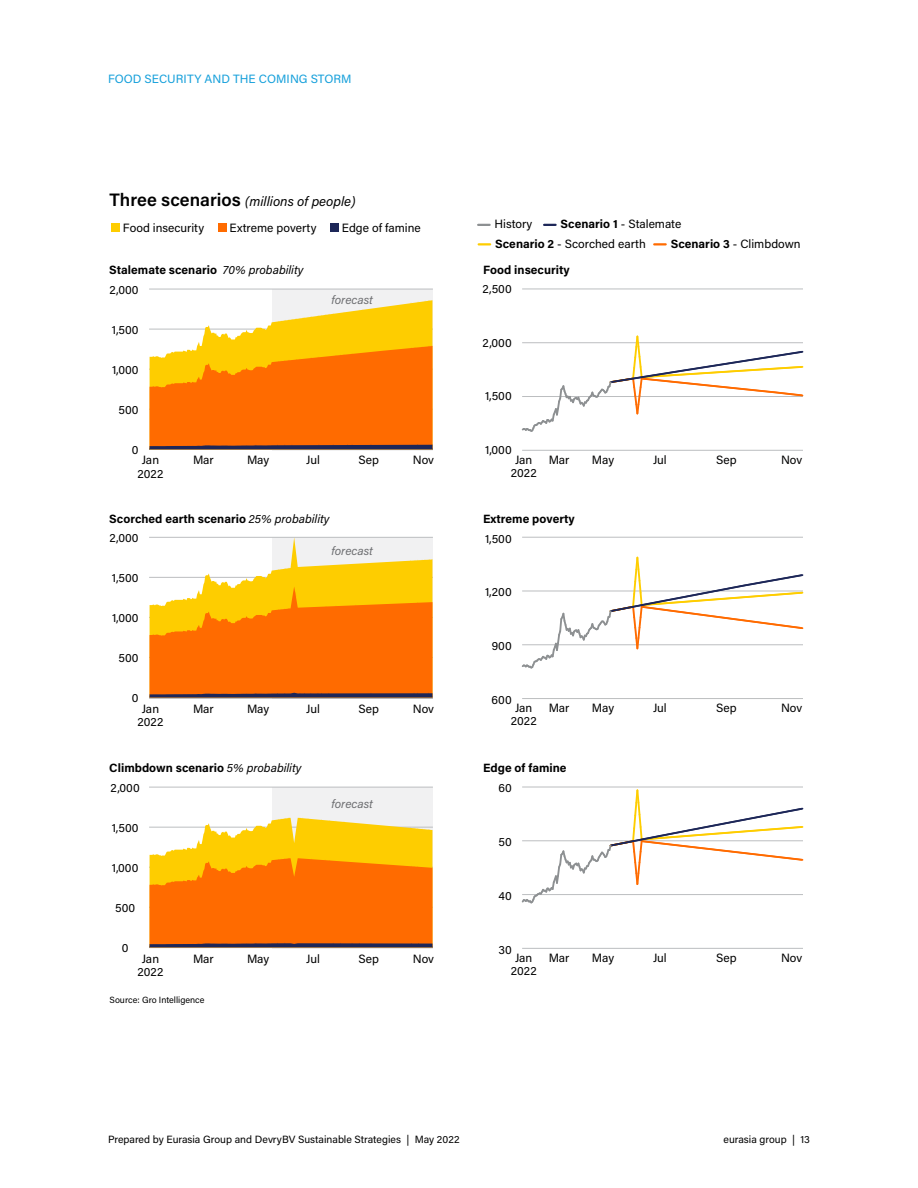
<style>
.page{position:relative;width:918px;height:1188px;background:#fff}
.page>*{position:absolute;margin:0;border:0;box-sizing:border-box;transform-origin:0 0}
.t1{font:italic 13.5px "Acumin Pro";color:#000}
.t2{font:12px/19.5px "Acumin Pro";color:#000}
.t3{font:700 12px "Acumin Pro";color:#000}
.t4{font:12px "Acumin Variable Concept";color:#16a0db}
.t5{font:italic 12px "Acumin Pro";color:#6d6e71}
.t6{font:10.5px "Acumin Variable Concept";color:#000}
.t7{font:9px "Acumin Pro";color:#000}
.s1{font-weight:600;font-style:normal;font-size:18px}
.s2{font-weight:700}
.s3{font-weight:400;font-style:italic}
</style>
<div class="page">
<div style="left:111px;top:224px;width:9px;height:8px;background:#fecd00"></div>
<div style="left:218px;top:224px;width:9px;height:8px;background:#ff6b00"></div>
<div style="left:330px;top:224px;width:9px;height:8px;background:#1d2758"></div>
<svg style="left:478px;top:224px;width:12px;height:2px"></svg>
<svg style="left:544px;top:224px;width:12px;height:2px"></svg>
<svg style="left:479px;top:243px;width:11px;height:2px"></svg>
<svg style="left:654px;top:243px;width:12px;height:2px"></svg>
<hr style="left:149px;top:697px;width:284px;height:1px;background:#bcbec0">
<hr style="left:149px;top:657px;width:284px;height:1px;background:#bcbec0">
<hr style="left:149px;top:617px;width:284px;height:1px;background:#bcbec0">
<hr style="left:149px;top:577px;width:284px;height:1px;background:#bcbec0">
<hr style="left:149px;top:537px;width:284px;height:1px;background:#bcbec0">
<svg style="left:150px;top:537px;width:282px;height:49px"></svg>
<svg style="left:150px;top:586px;width:282px;height:111px;background:#f78209"></svg>
<hr style="left:522px;top:698px;width:281px;height:1px;background:#bcbec0">
<hr style="left:522px;top:645px;width:281px;height:1px;background:#bcbec0">
<hr style="left:522px;top:591px;width:281px;height:1px;background:#bcbec0">
<hr style="left:522px;top:537px;width:281px;height:1px;background:#bcbec0">
<svg style="left:521px;top:556px;width:281px;height:113px"></svg>
<div style="left:272px;top:787px;width:161px;height:161px;background:#f1f1f2"></div>
<hr style="left:149px;top:947px;width:284px;height:1px;background:#bcbec0">
<hr style="left:149px;top:907px;width:284px;height:1px;background:#bcbec0">
<hr style="left:149px;top:867px;width:284px;height:1px;background:#bcbec0">
<hr style="left:149px;top:827px;width:284px;height:1px;background:#bcbec0">
<hr style="left:149px;top:787px;width:284px;height:1px;background:#bcbec0">
<svg style="left:150px;top:818px;width:282px;height:129px;background:#f8931a"></svg>
<hr style="left:522px;top:948px;width:281px;height:1px;background:#bcbec0">
<hr style="left:522px;top:894px;width:281px;height:1px;background:#bcbec0">
<hr style="left:522px;top:841px;width:281px;height:1px;background:#bcbec0">
<hr style="left:522px;top:787px;width:281px;height:1px;background:#bcbec0">
<svg style="left:521px;top:789px;width:281px;height:115px"></svg>
<div style="left:272px;top:289px;width:161px;height:161px;background:#f1f1f2"></div>
<hr style="left:149px;top:448px;width:284px;height:2px;background:#000">
<hr style="left:149px;top:449px;width:284px;height:1px;background:#bcbec0">
<hr style="left:149px;top:409px;width:284px;height:1px;background:#bcbec0">
<hr style="left:149px;top:369px;width:284px;height:1px;background:#bcbec0">
<hr style="left:149px;top:329px;width:284px;height:1px;background:#bcbec0">
<hr style="left:149px;top:289px;width:284px;height:1px;background:#bcbec0">
<svg style="left:150px;top:300px;width:282px;height:149px"></svg>
<hr style="left:522px;top:450px;width:281px;height:1px;background:#bcbec0">
<hr style="left:522px;top:396px;width:281px;height:1px;background:#bcbec0">
<hr style="left:522px;top:342px;width:281px;height:1px;background:#bcbec0">
<hr style="left:522px;top:289px;width:281px;height:1px;background:#bcbec0">
<svg style="left:521px;top:335px;width:281px;height:97px"></svg>
<p class="t4" style="left:108px;top:70px;width:245px">FOOD SECURITY AND THE COMING STORM</p>
<p class="t1" style="left:110px;top:192px;width:247px"><span class="s1">Three scenarios</span> (millions of people)</p>
<p class="t2" style="left:123px;top:217px;width:83px">Food insecurity</p>
<p class="t2" style="left:230px;top:217px;width:88px">Extreme poverty</p>
<p class="t2" style="left:342px;top:217px;width:80px">Edge of famine</p>
<p class="t2" style="left:495px;top:214px;width:39px">History</p>
<p class="t2" style="left:495px;top:214px;width:188px;text-indent:65px"><span class="s2">Scenario 1</span> - Stalemate<br><span class="s2">Scenario 2</span> - Scorched earth</p>
<p class="t2" style="left:671px;top:233px;width:131px"><span class="s2">Scenario 3</span> - Climbdown</p>
<p class="t3" style="left:109px;top:262px;width:196px">Stalemate scenario <span class="s3">70% probability</span></p>
<p class="t3" style="left:483px;top:262px;width:88px">Food insecurity</p>
<p class="t2" style="left:110px;top:280px;width:31px">2,000</p>
<p class="t2" style="left:112px;top:320px;width:28px">1,500</p>
<p class="t2" style="left:112px;top:360px;width:28px">1,000</p>
<p class="t2" style="left:119px;top:400px;width:22px">500</p>
<p class="t5" style="left:332px;top:292px;width:43px">forecast</p>
<p class="t2" style="left:132px;top:440px;width:8px">0</p>
<p class="t2" style="left:142px;top:450px;width:19px">Jan</p>
<p class="t2" style="left:193px;top:450px;width:22px">Mar</p>
<p class="t2" style="left:247px;top:450px;width:24px">May</p>
<p class="t2" style="left:306px;top:450px;width:15px">Jul</p>
<p class="t2" style="left:358px;top:450px;width:22px">Sep</p>
<p class="t2" style="left:413px;top:450px;width:23px">Nov</p>
<p class="t2" style="left:137px;top:464px;width:27px">2022</p>
<p class="t2" style="left:482px;top:278px;width:31px">2,500</p>
<p class="t2" style="left:483px;top:332px;width:31px">2,000</p>
<p class="t2" style="left:485px;top:386px;width:28px">1,500</p>
<p class="t2" style="left:485px;top:440px;width:28px">1,000</p>
<p class="t2" style="left:515px;top:449px;width:19px">Jan</p>
<p class="t2" style="left:549px;top:449px;width:22px">Mar</p>
<p class="t2" style="left:592px;top:449px;width:24px">May</p>
<p class="t2" style="left:653px;top:449px;width:15px">Jul</p>
<p class="t2" style="left:716px;top:449px;width:22px">Sep</p>
<p class="t2" style="left:781px;top:449px;width:23px">Nov</p>
<p class="t2" style="left:511px;top:463px;width:27px">2022</p>
<p class="t3" style="left:109px;top:511px;width:222px">Scorched earth scenario <span class="s3">25% probability</span></p>
<p class="t3" style="left:483px;top:511px;width:93px">Extreme poverty</p>
<p class="t2" style="left:110px;top:528px;width:31px">2,000</p>
<p class="t2" style="left:112px;top:568px;width:28px">1,500</p>
<p class="t2" style="left:112px;top:608px;width:28px">1,000</p>
<p class="t2" style="left:119px;top:648px;width:22px">500</p>
<p class="t5" style="left:332px;top:543px;width:43px">forecast</p>
<p class="t2" style="left:132px;top:688px;width:8px">0</p>
<p class="t2" style="left:142px;top:698px;width:19px">Jan</p>
<p class="t2" style="left:193px;top:698px;width:22px">Mar</p>
<p class="t2" style="left:247px;top:698px;width:24px">May</p>
<p class="t2" style="left:306px;top:698px;width:15px">Jul</p>
<p class="t2" style="left:358px;top:698px;width:22px">Sep</p>
<p class="t2" style="left:413px;top:698px;width:23px">Nov</p>
<p class="t2" style="left:137px;top:712px;width:27px">2022</p>
<p class="t2" style="left:485px;top:528px;width:28px">1,500</p>
<p class="t2" style="left:485px;top:582px;width:28px">1,200</p>
<p class="t2" style="left:492px;top:636px;width:21px">900</p>
<p class="t2" style="left:492px;top:690px;width:22px">600</p>
<p class="t2" style="left:515px;top:697px;width:19px">Jan</p>
<p class="t2" style="left:549px;top:697px;width:22px">Mar</p>
<p class="t2" style="left:592px;top:697px;width:24px">May</p>
<p class="t2" style="left:653px;top:697px;width:15px">Jul</p>
<p class="t2" style="left:716px;top:697px;width:22px">Sep</p>
<p class="t2" style="left:781px;top:697px;width:23px">Nov</p>
<p class="t2" style="left:511px;top:711px;width:27px">2022</p>
<p class="t3" style="left:109px;top:760px;width:194px">Climbdown scenario <span class="s3">5% probability</span></p>
<p class="t3" style="left:483px;top:760px;width:85px">Edge of famine</p>
<p class="t2" style="left:111px;top:778px;width:31px">2,000</p>
<p class="t2" style="left:112px;top:818px;width:28px">1,500</p>
<p class="t2" style="left:112px;top:858px;width:28px">1,000</p>
<p class="t2" style="left:115px;top:898px;width:22px">500</p>
<p class="t5" style="left:332px;top:796px;width:43px">forecast</p>
<p class="t2" style="left:122px;top:938px;width:8px">0</p>
<p class="t2" style="left:142px;top:948px;width:19px">Jan</p>
<p class="t2" style="left:193px;top:948px;width:22px">Mar</p>
<p class="t2" style="left:247px;top:948px;width:24px">May</p>
<p class="t2" style="left:306px;top:948px;width:15px">Jul</p>
<p class="t2" style="left:358px;top:948px;width:22px">Sep</p>
<p class="t2" style="left:413px;top:948px;width:23px">Nov</p>
<p class="t2" style="left:137px;top:962px;width:27px">2022</p>
<p class="t7" style="left:110px;top:994px;width:97px">Source: Gro Intelligence</p>
<p class="t2" style="left:498px;top:778px;width:15px">60</p>
<p class="t2" style="left:498px;top:832px;width:15px">50</p>
<p class="t2" style="left:498px;top:886px;width:15px">40</p>
<p class="t2" style="left:498px;top:939px;width:15px">30</p>
<p class="t2" style="left:515px;top:947px;width:19px">Jan</p>
<p class="t2" style="left:549px;top:947px;width:22px">Mar</p>
<p class="t2" style="left:592px;top:947px;width:24px">May</p>
<p class="t2" style="left:653px;top:947px;width:15px">Jul</p>
<p class="t2" style="left:716px;top:947px;width:22px">Sep</p>
<p class="t2" style="left:781px;top:947px;width:23px">Nov</p>
<p class="t2" style="left:511px;top:961px;width:27px">2022</p>
<p class="t6" style="left:108px;top:1132px;width:353px">Prepared by Eurasia Group and DevryBV Sustainable Strategies | May 2022</p>
<p class="t6" style="left:724px;top:1132px;width:88px">eurasia group | 13</p>
</div>
